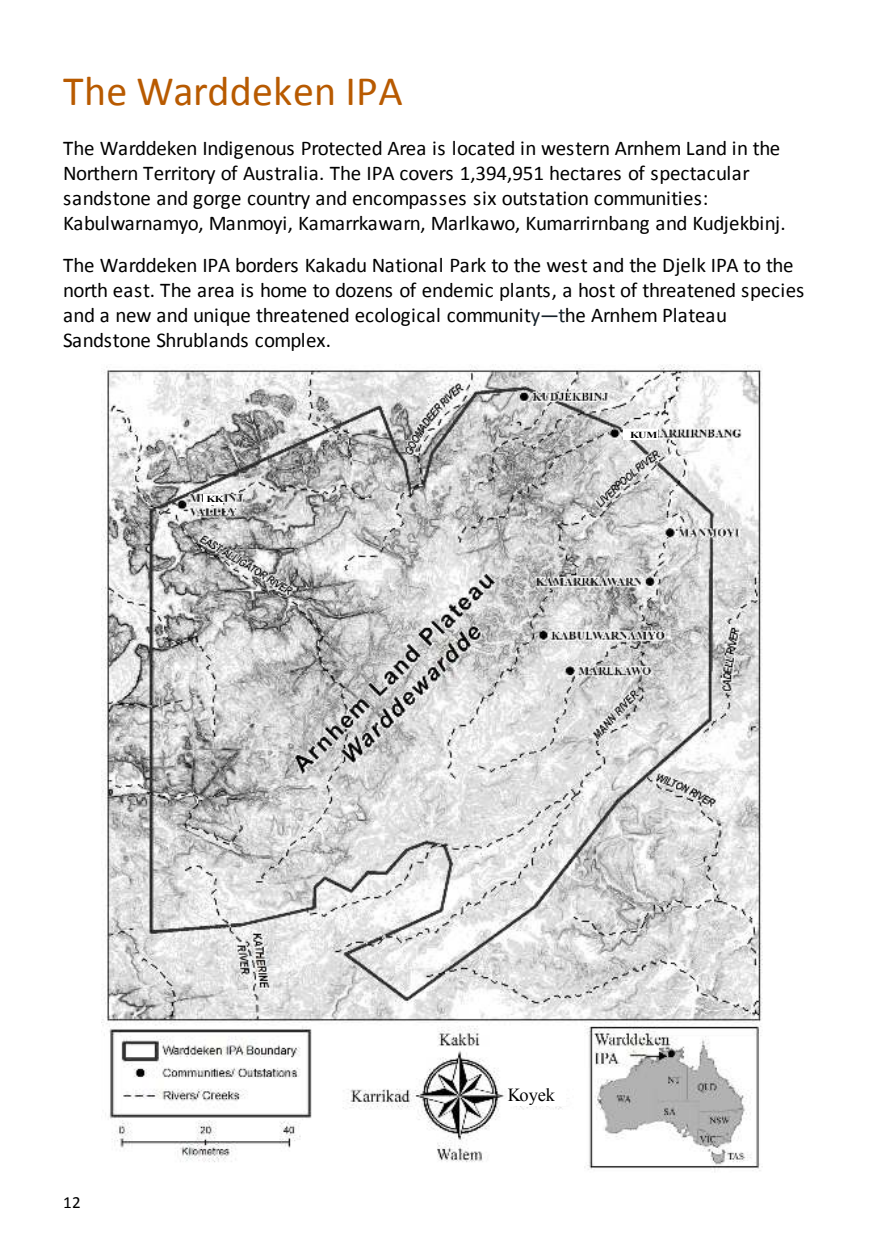
<style>
.page{position:relative;width:874px;height:1241px;background:#fff}
.page>*{position:absolute;margin:0;border:0;box-sizing:border-box;transform-origin:0 0}
.t1{font:42px "Calibri";letter-spacing:.005em;color:#b85a00}
.t2{font:21px/24.8px "Calibri";letter-spacing:-.02em;color:#000}
.t3{font:18.38px "Times New Roman";letter-spacing:-.01em;color:#000}
.t4{font:17.15px "Calibri";color:#000}
.t5{font:700 9.1px "Times New Roman";color:#000;scale:1.27 1}
.s1{color:#17232b}
</style>
<div class="page">
<img style="left:101px;top:364px;width:662px;height:808px">
<div style="left:507px;top:1082px;width:47px;height:23px;background:#fff"></div>
<div style="left:554px;top:1082px;width:11px;height:23px;background:#fff"></div>
<div style="left:623px;top:429px;width:35px;height:11px;background:#fff"></div>
<div style="left:203px;top:494px;width:20px;height:10px;background:#fff"></div>
<h1 class="t1" style="left:63px;top:74px;width:341px">The Warddeken IPA</h1>
<p class="t2" style="left:63px;top:137px;width:723px">The Warddeken Indigenous Protected Area is located in western Arnhem Land in the Northern Territory of Australia. The IPA covers 1,394,951 hectares of spectacular sandstone and gorge country and encompasses six outstation communities:<br>Kabulwarnamyo, Manmoyi, Kamarrkawarn, Marlkawo, Kumarrirnbang and Kudjekbinj.</p>
<p class="t2" style="left:63px;top:254px;width:742px">The Warddeken IPA borders Kakadu National Park to the west and the Djelk IPA to the north east. The area is home to dozens of endemic plants, a host of threatened species and a new and unique threatened ecological communit<span class="s1">y—t</span>he Arnhem Plateau Sandstone Shrublands complex.</p>
<p class="t5" style="left:206px;top:496px;width:15px">KK</p>
<p class="t4" style="left:63px;top:1195px;width:19px">12</p>
<p class="t5" style="left:629px;top:431px;width:23px">KUM</p>
<p class="t3" style="left:507px;top:1088px;width:49px">Koyek</p>
</div>
